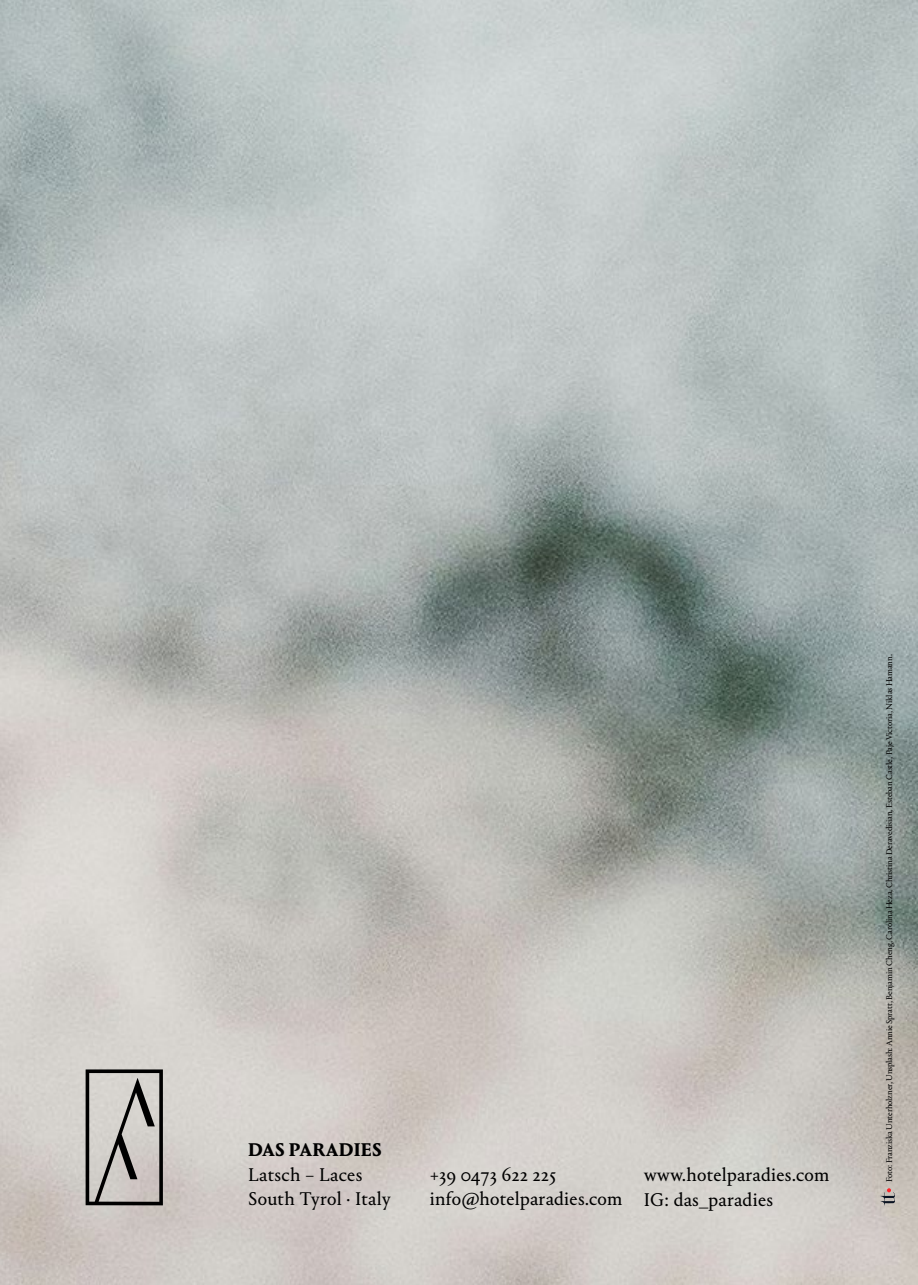
<style>
.page{position:relative;width:918px;height:1285px;background:#fff}
.page>*{position:absolute;margin:0;border:0;box-sizing:border-box;transform-origin:0 0}
.t1{font:19.25px/24.5px "Portrait Text";letter-spacing:.01em;color:#000}
.t2{font:700 19.25px "Portrait Text";letter-spacing:.01em;color:#000}
.t3{font:8.75px "Portrait Text";letter-spacing:-.02em;color:#000}
</style>
<div class="page">
<img style="left:0;top:0;width:918px;height:1285px">
<svg style="left:86px;top:1069px;width:77px;height:136px;background:#a29f9b"></svg>
<svg style="left:880px;top:1188px;width:15px;height:17px"></svg>
<h1 class="t2" style="left:248px;top:1136px;width:135px">DAS PARADIES</h1>
<h1 class="t1" style="left:248px;top:1161px;width:144px">Latsch – Laces<br>South Tyrol · Italy</h1>
<h1 class="t1" style="left:430px;top:1161px;width:194px">+39 0473 622 225 info@hotelparadies.com</h1>
<h1 class="t1" style="left:644px;top:1162px;width:187px">www.hotelparadies.com<br>IG: das_paradies</h1>
<p class="t3" style="left:883px;top:1182px;width:529px;rotate:-90deg">Foto: Franziska Unterholzner, Unsplash: Annie Spratt, Benjamin Cheng, Carolina Heza, Christina Deravedisian, Esteban Castle, Paje Victoria, Niklas Hamann.</p>
</div>
